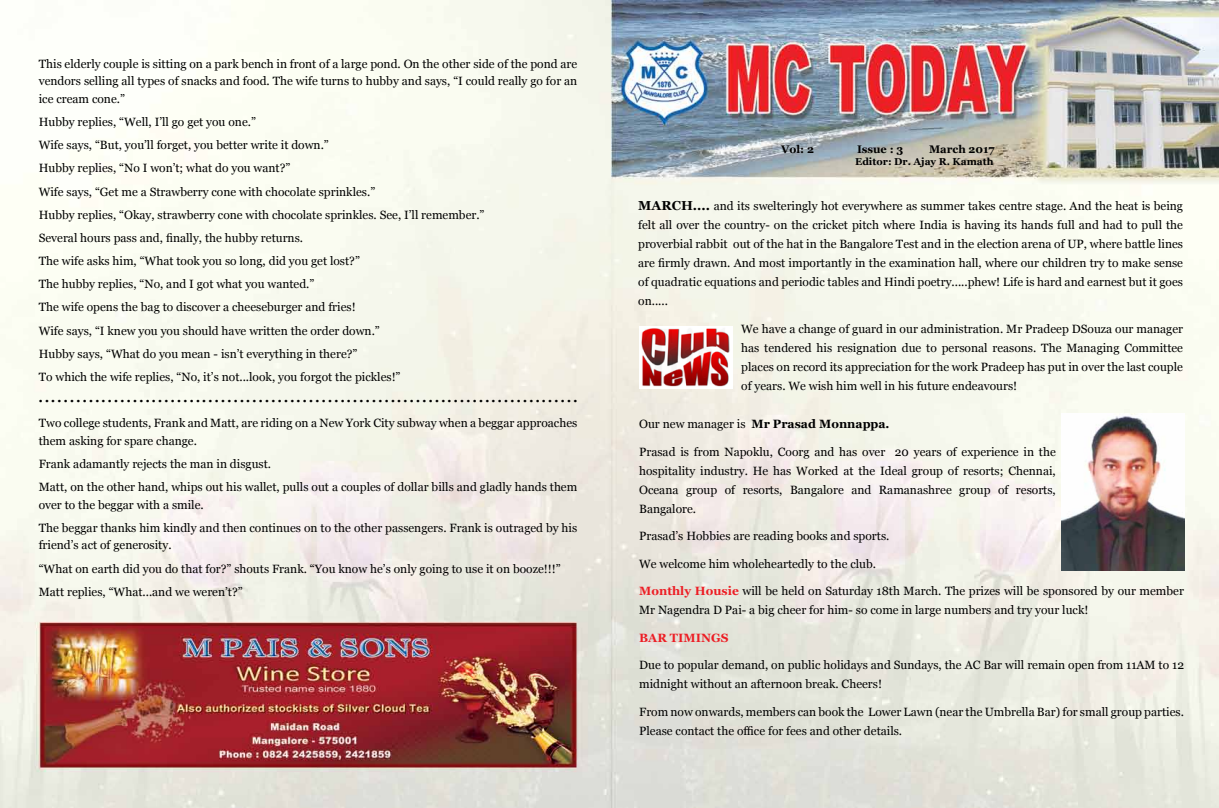
<style>
.page{position:relative;width:1219px;height:808px;background:#fff}
.page>*{position:absolute;margin:0;border:0;box-sizing:border-box;transform-origin:0 0}
.t1{font:12px/19px "Georgia";color:#000}
.t2{font:700 12px "Georgia";color:#000}
.t3{font:700 12px "Georgia";color:#ed1d24}
.t4{font:700 11px "Georgia";color:#000}
.t5{font:10px "Georgia";color:#000}
.t6{font:700 10px "Georgia";color:#000}
.s1{font-weight:700;font-size:13px}
.s2{font-weight:400}
.s3{font-weight:700;color:#ed1d24}
</style>
<div class="page">
<img style="left:0;top:0;width:1219px;height:808px">
<img style="left:639px;top:326px;width:94px;height:62px">
<img style="left:1061px;top:414px;width:123px;height:156px">
<p class="t1" style="left:39px;top:54px;width:540px;line-height:17.5px;text-align:justify">This elderly couple is sitting on a park bench in front of a large pond. On the other side of the pond are vendors selling all types of snacks and food. The wife turns to hubby and says, “I could really go for an ice cream cone.”</p>
<p class="t1" style="left:39px;top:110px;width:447px;line-height:23.2px">Hubby replies, “Well, I’ll go get you one.”<br>Wife says, “But, you’ll forget, you better write it down.”<br>Hubby replies, “No I won’t; what do you want?”<br>Wife says, “Get me a Strawberry cone with chocolate sprinkles.”<br>Hubby replies, “Okay, strawberry cone with chocolate sprinkles. See, I’ll remember.” Several hours pass and, finally, the hubby returns.<br>The wife asks him, “What took you so long, did you get lost?”<br>The hubby replies, “No, and I got what you wanted.”<br>The wife opens the bag to discover a cheeseburger and fries!<br>Wife says, “I knew you you should have written the order down.”<br>Hubby says, “What do you mean - isn’t everything in there?”<br>To which the wife replies, “No, it’s not...look, you forgot the pickles!”</p>
<p class="t5" style="left:39px;top:393px;width:540px">• • • • • • • • • • • • • • • • • • • • • • • • • • • • • • • • • • • • • • • • • • • • • • • • • • • • • • • • • • • • • • • • • • • • • • • • • • • • • • • • • • • • • •</p>
<p class="t1" style="left:39px;top:414px;width:540px;line-height:17.5px">Two college students, Frank and Matt, are riding on a New York City subway when a beggar approaches them asking for spare change.</p>
<p class="t1" style="left:39px;top:452px;width:540px;line-height:23.2px">Frank adamantly rejects the man in disgust.<br>Matt, on the other hand, whips out his wallet, pulls out a couples of dollar bills and gladly hands them</p>
<p class="t1" style="left:39px;top:492px;width:540px;line-height:23.2px">over to the beggar with a smile.<br>The beggar thanks him kindly and then continues on to the other passengers. Frank is outraged by his</p>
<p class="t1" style="left:39px;top:533px;width:523px;line-height:23.4px">friend’s act of generosity.<br>“What on earth did you do that for?” shouts Frank. “You know he’s only going to use it on booze!!!”<br>Matt replies, “What...and we weren’t?”</p>
<p class="t4" style="left:781px;top:141px;width:34px">Vol: 2</p>
<p class="t4" style="left:857px;top:141px;width:48px">Issue : 3</p>
<p class="t4" style="left:929px;top:141px;width:67px">March 2017</p>
<p class="t6" style="left:855px;top:154px;width:140px">Editor: Dr. Ajay R. Kamath</p>
<p class="t1" style="left:638px;top:196px;width:546px;text-align:justify"><span class="s1">MARCH....</span> and its swelteringly hot everywhere as summer takes centre stage. And the heat is being felt all over the country- on the cricket pitch where India is having its hands full and had to pull the proverbial rabbit out of the hat in the Bangalore Test and in the election arena of UP, where battle lines are firmly drawn. And most importantly in the examination hall, where our children try to make sense of quadratic equations and periodic tables and Hindi poetry.....phew! Life is hard and earnest but it goes on.....</p>
<p class="t1" style="left:741px;top:319px;width:443px;text-align:justify">We have a change of guard in our administration. Mr Pradeep DSouza our manager has tendered his resignation due to personal reasons. The Managing Committee places on record its appreciation for the work Pradeep has put in over the last couple of years. We wish him well in his future endeavours!</p>
<p class="t2" style="left:639px;top:415px;width:252px"><span class="s2">Our new manager is</span> Mr Prasad Monnappa.</p>
<p class="t1" style="left:639px;top:442px;width:418px;text-align:justify">Prasad is from Napoklu, Coorg and has over 20 years of experience in the hospitality industry. He has Worked at the Ideal group of resorts; Chennai, Oceana group of resorts, Bangalore and Ramanashree group of resorts, Bangalore.</p>
<p class="t1" style="left:639px;top:526px;width:252px">Prasad’s Hobbies are reading books and sports.</p>
<p class="t1" style="left:639px;top:554px;width:238px">We welcome him wholeheartedly to the club.</p>
<p class="t1" style="left:639px;top:581px;width:546px"><span class="s3">Monthly Housie</span> will be held on Saturday 18th March. The prizes will be sponsored by our member<br>Mr Nagendra D Pai- a big cheer for him- so come in large numbers and try your luck!</p>
<p class="t3" style="left:639px;top:629px;width:48px">Bar Timi</p>
<p class="t3" style="left:701px;top:629px;width:29px">ngs</p>
<p class="t1" style="left:639px;top:655px;width:546px">Due to popular demand, on public holidays and Sundays, the AC Bar will remain open from 11AM to 12 midnight without an afternoon break. Cheers!</p>
<p class="t1" style="left:639px;top:702px;width:546px">From now onwards, members can book the Lower Lawn (near the Umbrella Bar) for small group parties.<br>Please contact the office for fees and other details.</p>
</div>
